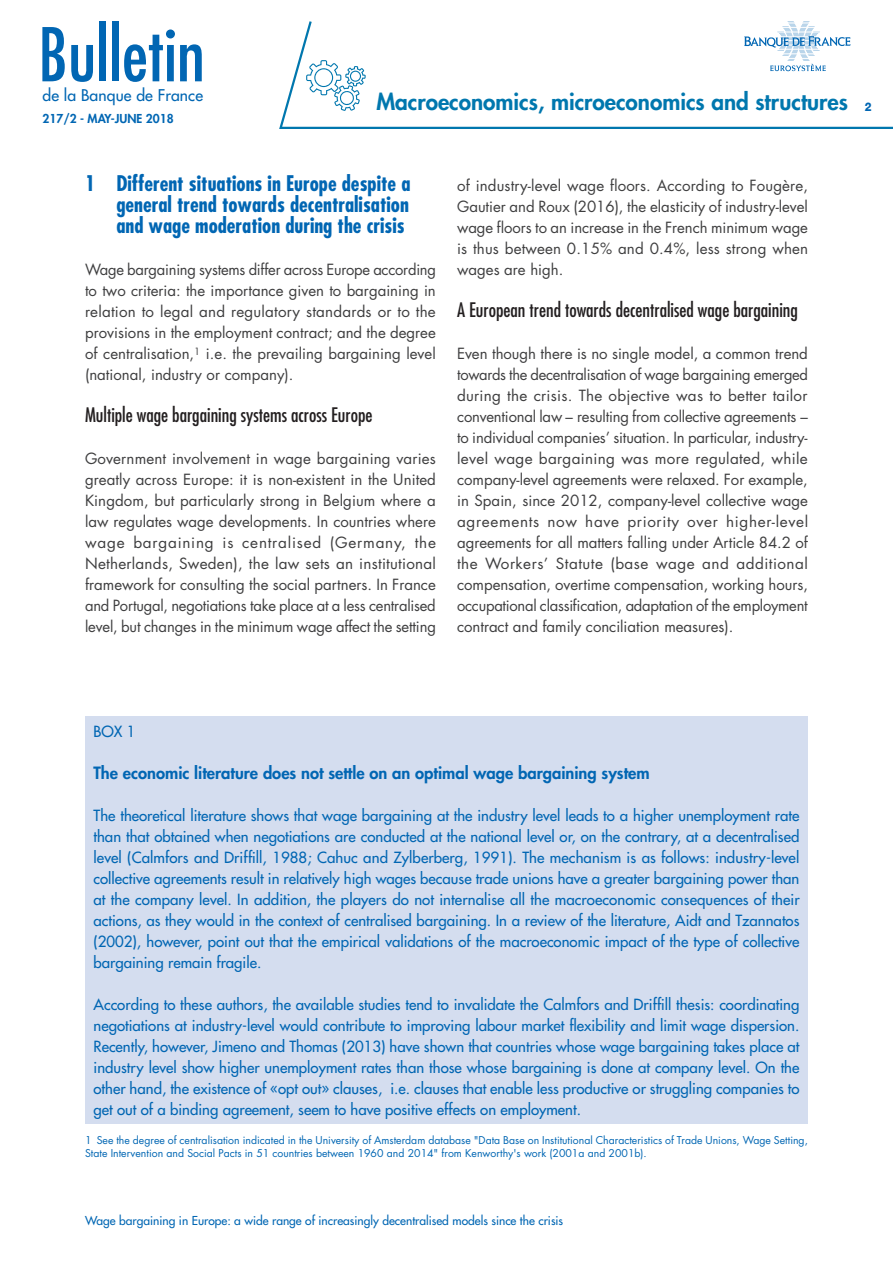
<style>
.page{position:relative;width:893px;height:1263px;background:#fff}
.page>*{position:absolute;margin:0;border:0;box-sizing:border-box;transform-origin:0 0}
.t1{font:condensed 72px "Futura Std";color:#0166b3}
.t2{font:800 22.5px "Futura Std";color:#0077ae}
.t3{font:700 condensed 21px/21px "Futura Std";color:#0166b3;text-align:justify}
.t4{font:condensed 19.5px "Futura Std";color:#231f20}
.t5{font:800 16.5px "Futura Std";color:#0166b3}
.t6{font:500 15.75px "Futura Std";letter-spacing:.01em;color:#0166b3}
.t7{font:15px/21px "Futura Std";letter-spacing:-.005em;color:#3e3e3f;text-align:justify}
.t8{font:500 15px/21px "Futura Std";color:#0166b3;text-align:justify}
.t9{font:500 12px "Futura Std";color:#0166b3}
.t10{font:800 12px "Futura Std";color:#0166b3}
.t11{font:800 12px "Helvetica Neue LT Std";color:#0166b3;scale:.9 1}
.t12{font:10.5px/12.6px "Futura Std";color:#0166b3}
</style>
<div class="page">
<svg style="left:279px;top:21px;width:614px;height:108px"></svg>
<svg style="left:744px;top:22px;width:106px;height:49px"></svg>
<svg style="left:306px;top:60px;width:60px;height:51px"></svg>
<div style="left:85px;top:716px;width:723px;height:408px;background:#d4ddef"></div>
<h1 class="t1" style="left:38px;top:12px;width:168px">Bulletin</h1>
<p class="t6" style="left:43px;top:86px;width:162px">de la Banque de France</p>
<p class="t10" style="left:43px;top:111px;width:133px">217/2 - MAY-JUNE 2018</p>
<h2 class="t2" style="left:376px;top:88px;width:473px">Macroeconomics, microeconomics and structures</h2>
<p class="t11" style="left:865px;top:99px;width:9px">2</p>
<h3 class="t3" style="left:116px;top:173px;width:296px;text-indent:-31px">1 Different situations in Europe despite a general trend towards decentralisation and wage moderation during the crisis</h3>
<p class="t7" style="left:85px;top:259px;width:353px">Wage bargaining systems differ across Europe according to two criteria: the importance given to bargaining in relation to legal and regulatory standards or to the provisions in the employment contract; and the degree of centralisation,<sup>1</sup> i.e. the prevailing bargaining level (national, industry or company).</p>
<h3 class="t4" style="left:85px;top:403px;width:289px">Multiple wage bargaining systems across Europe</h3>
<p class="t7" style="left:85px;top:448px;width:352px">Government involvement in wage bargaining varies greatly across Europe: it is non-existent in the United Kingdom, but particularly strong in Belgium where a law regulates wage developments. In countries where wage bargaining is centralised (Germany, the Netherlands, Sweden), the law sets an institutional framework for consulting the social partners. In France and Portugal, negotiations take place at a less centralised level, but changes in the minimum wage affect the setting</p>
<p class="t7" style="left:457px;top:175px;width:353px">of industry-level wage floors. According to Fougère, Gautier and Roux (2016), the elasticity of industry-level wage floors to an increase in the French minimum wage is thus between 0.15% and 0.4%, less strong when wages are high.</p>
<h3 class="t4" style="left:457px;top:298px;width:342px">A European trend towards decentralised wage bargaining</h3>
<p class="t7" style="left:457px;top:343px;width:352px">Even though there is no single model, a common trend towards the decentralisation of wage bargaining emerged during the crisis. The objective was to better tailor conventional law – resulting from collective agreements – to individual companies’ situation. In particular, industry&shy;level wage bargaining was more regulated, while company-level agreements were relaxed. For example, in Spain, since 2012, company-level collective wage agreements now have priority over higher-level agreements for all matters falling under Article 84.2 of the Workers’ Statute (base wage and additional compensation, overtime compensation, working hours, occupational classification, adaptation of the employment contract and family conciliation measures).</p>
<p class="t8" style="left:94px;top:721px;width:44px">BOX 1</p>
<p class="t5" style="left:94px;top:763px;width:558px">The economic literature does not settle on an optimal wage bargaining system</p>
<p class="t8" style="left:94px;top:805px;width:708px">The theoretical literature shows that wage bargaining at the industry level leads to a higher unemployment rate than that obtained when negotiations are conducted at the national level or, on the contrary, at a decentralised level (Calmfors and Driffill, 1988; Cahuc and Zylberberg, 1991). The mechanism is as follows: industry-level collective agreements result in relatively high wages because trade unions have a greater bargaining power than at the company level. In addition, the players do not internalise all the macroeconomic consequences of their actions, as they would in the context of centralised bargaining. In a review of the literature, Aidt and Tzannatos (2002), however, point out that the empirical validations of the macroeconomic impact of the type of collective bargaining remain fragile.</p>
<p class="t8" style="left:94px;top:994px;width:707px">According to these authors, the available studies tend to invalidate the Calmfors and Driffill thesis: coordinating negotiations at industry-level would contribute to improving labour market flexibility and limit wage dispersion.<br>Recently, however, Jimeno and Thomas (2013) have shown that countries whose wage bargaining takes place at industry level show higher unemployment rates than those whose bargaining is done at company level. On the other hand, the existence of «opt out» clauses, i.e. clauses that enable less productive or struggling companies to get out of a binding agreement, seem to have positive effects on employment.</p>
<p class="t12" style="left:85px;top:1134px;width:724px">1 See the degree of centralisation indicated in the University of Amsterdam database "Data Base on Institutional Characteristics of Trade Unions, Wage Setting,<br>State Intervention and Social Pacts in 51 countries between 1960 and 2014" from Kenworthy's work (2001a and 2001b).</p>
<p class="t9" style="left:85px;top:1213px;width:480px">Wage bargaining in Europe: a wide range of increasingly decentralised models since the crisis</p>
</div>
